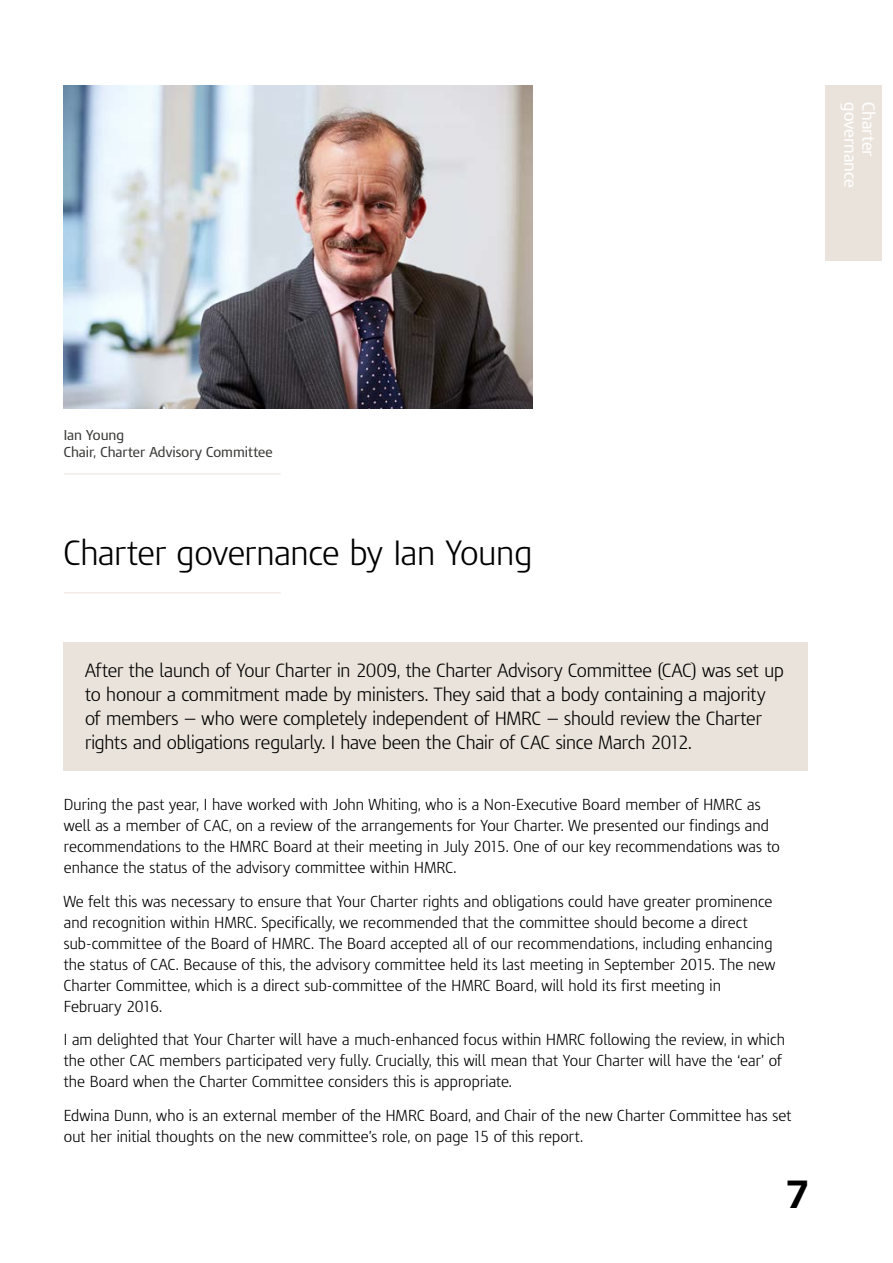
<style>
.page{position:relative;width:893px;height:1263px;background:#fff}
.page>*{position:absolute;margin:0;border:0;box-sizing:border-box;transform-origin:0 0}
.t1{font:700 39px "GDS Transport";color:#000}
.H1_Title_-_22pt_Mode{font:300 33px "HMRC Modena";letter-spacing:-.005em;color:#000}
.t2{font:300 18px/24px "HMRC Modena";letter-spacing:-.01em;color:#000}
.t3{font:16.5px "HMRC Modena";color:#fff}
.Body_Text_-_10pt_Mod{font:300 15px/21px "HMRC Modena";letter-spacing:.005em;color:#000}
.t4{font:13.5px/16.5px "HMRC Modena";color:#3c3c3b}
</style>
<div class="page">
<div style="left:825px;top:85px;width:56px;height:176px;background:#eae3db"></div>
<img style="left:64px;top:85px;width:469px;height:324px">
<hr style="left:64px;top:474px;width:217px;height:1px;background:#eae3db">
<hr style="left:64px;top:592px;width:217px;height:1px;background:#eae3db">
<div style="left:64px;top:643px;width:744px;height:128px;background:#eae3db"></div>
<p class="t3" style="left:860px;top:102px;width:88px;rotate:90deg">governance</p>
<p class="t3" style="left:878px;top:102px;width:56px;rotate:90deg">Charter</p>
<p class="t4" style="left:64px;top:427px;width:211px">Ian Young<br>Chair, Charter Advisory Committee</p>
<h1 class="H1_Title_-_22pt_Mode" style="left:64px;top:533px;width:470px">Charter governance by Ian Young</h1>
<p class="t2" style="left:85px;top:659px;width:700px">After the launch of Your Charter in 2009, the Charter Advisory Committee (CAC) was set up to honour a commitment made by ministers. They said that a body containing a majority of members — who were completely independent of HMRC — should review the Charter rights and obligations regularly. I have been the Chair of CAC since March 2012.</p>
<p class="Body_Text_-_10pt_Mod" style="left:64px;top:794px;width:718px">During the past year, I have worked with John Whiting, who is a Non-Executive Board member of HMRC as well as a member of CAC, on a review of the arrangements for Your Charter. We presented our findings and recommendations to the HMRC Board at their meeting in July 2015. One of our key recommendations was to enhance the status of the advisory committee within HMRC.</p>
<p class="Body_Text_-_10pt_Mod" style="left:64px;top:891px;width:713px">We felt this was necessary to ensure that Your Charter rights and obligations could have greater prominence and recognition within HMRC. Specifically, we recommended that the committee should become a direct sub‑committee of the Board of HMRC. The Board accepted all of our recommendations, including enhancing the status of CAC. Because of this, the advisory committee held its last meeting in September 2015. The new Charter Committee, which is a direct sub-committee of the HMRC Board, will hold its first meeting in February 2016.</p>
<p class="Body_Text_-_10pt_Mod" style="left:64px;top:1029px;width:723px">I am delighted that Your Charter will have a much-enhanced focus within HMRC following the review, in which the other CAC members participated very fully. Crucially, this will mean that Your Charter will have the ‘ear’ of the Board when the Charter Committee considers this is appropriate.</p>
<p class="Body_Text_-_10pt_Mod" style="left:64px;top:1105px;width:729px">Edwina Dunn, who is an external member of the HMRC Board, and Chair of the new Charter Committee has set out her initial thoughts on the new committee’s role, on page 15 of this report.</p>
<h1 class="t1" style="left:787px;top:1170px;width:23px">7</h1>
</div>
